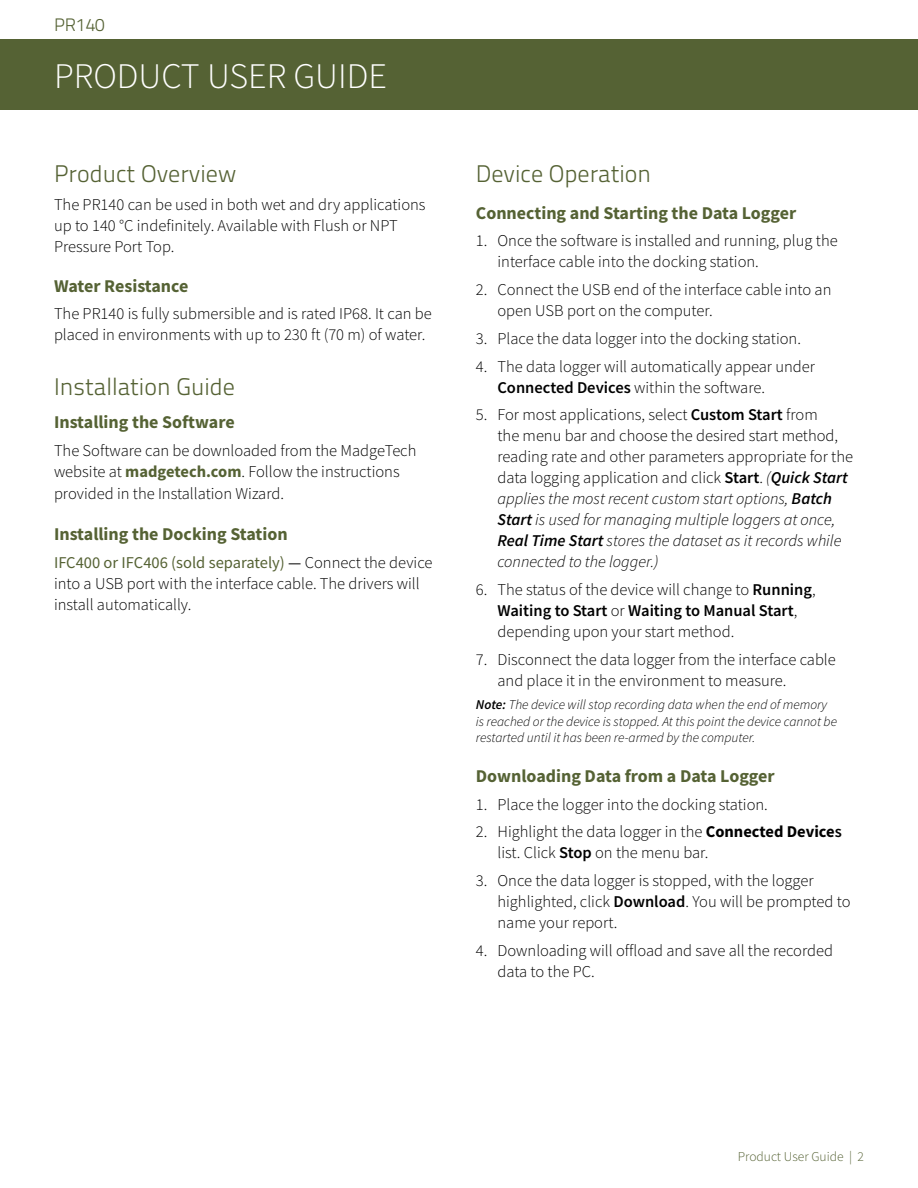
<style>
.page{position:relative;width:918px;height:1188px;background:#fff}
.page>*{position:absolute;margin:0;border:0;box-sizing:border-box;transform-origin:0 0}
.t1{font:300 36px "Source Sans Pro";color:#fff}
.t2{font:300 24px "Titillium Text 22 L";color:#556234}
.t3{font:700 18px "Source Sans Pro";color:#556234}
.t4{font:300 18px "Titillium Text 22 L";color:#556234}
.t5{font:300 16.5px/21px "Source Sans Pro";color:#000}
.t6{font:italic 300 13.5px/16.5px "Source Sans Pro";color:#000}
.t7{font:300 13.5px "Source Sans Pro";color:#556234}
.s1{font-weight:700;color:#556234}
.s2{font-weight:400;color:#556234}
.s3{font-weight:400}
.s4{font-weight:600}
.s5{font-style:italic}
.s6{font-weight:600;font-style:italic}
.s7{font-weight:700}
</style>
<div class="page">
<div style="left:0;top:39px;width:918px;height:71px;background:#556234"></div>
<p class="t4" style="left:54px;top:11px;width:52px">PR140</p>
<h1 class="t1" style="left:54px;top:54px;width:335px">PRODUCT USER GUIDE</h1>
<h2 class="t2" style="left:54px;top:156px;width:184px">Product Overview</h2>
<p class="t5" style="left:54px;top:194px;width:373px">The PR140 can be used in both wet and dry applications up to 140 °C indefinitely. Available with Flush or NPT<br>Pressure Port Top.</p>
<p class="t3" style="left:54px;top:273px;width:136px">Water Resistance</p>
<p class="t5" style="left:54px;top:303px;width:379px">The PR140 is fully submersible and is rated IP68. It can be placed in environments with up to 230 ft (70 m) of water.</p>
<h2 class="t2" style="left:54px;top:369px;width:183px">Installation Guide</h2>
<p class="t3" style="left:54px;top:410px;width:182px">Installing the Software</p>
<p class="t5" style="left:54px;top:440px;width:364px">The Software can be downloaded from the MadgeTech website at <span class="s1">madgetech.com</span>. Follow the instructions provided in the Installation Wizard.</p>
<p class="t3" style="left:54px;top:522px;width:235px">Installing the Docking Station</p>
<p class="t5" style="left:54px;top:552px;width:380px"><span class="s2">IFC400 or IFC406 (sold separately)</span> <span class="s3">—</span> Connect the device into a USB port with the interface cable. The drivers will install automatically.</p>
<h2 class="t2" style="left:476px;top:156px;width:177px">Device Operation</h2>
<p class="t3" style="left:476px;top:200px;width:322px">Connecting and Starting the Data Logger</p>
<p class="t5" style="left:497px;top:230px;width:342px;text-indent:-22px">1. Once the software is installed and running, plug the interface cable into the docking station.</p>
<p class="t5" style="left:497px;top:279px;width:336px;text-indent:-22px">2. Connect the USB end of the interface cable into an open USB port on the computer.</p>
<p class="t5" style="left:476px;top:328px;width:327px">3. Place the data logger into the docking station.</p>
<p class="t5" style="left:497px;top:356px;width:319px;text-indent:-22px">4. The data logger will automatically appear under<br><span class="s4">Connected Devices</span> within the software.</p>
<p class="t5" style="left:497px;top:404px;width:357px;text-indent:-22px">5. For most applications, select <span class="s4">Custom Start</span> from<br>the menu bar and choose the desired start method, reading rate and other parameters appropriate for the data logging application and click <span class="s4">Start</span>. <span class="s5">(</span><span class="s6">Quick Start </span><span class="s5">applies the most recent custom start options,</span> <span class="s6">Batch Start</span> <span class="s5">is used for managing multiple loggers at once, </span><span class="s6">Real Time Start</span> <span class="s5">stores the dataset as it records while connected to the logger.)</span></p>
<p class="t5" style="left:497px;top:579px;width:320px;text-indent:-22px">6. The status of the device will change to <span class="s4">Running</span>,<br><span class="s4">Waiting to Start</span> or <span class="s4">Waiting to Manual Start</span>, depending upon your start method.</p>
<p class="t5" style="left:497px;top:649px;width:340px;text-indent:-22px">7. Disconnect the data logger from the interface cable and place it in the environment to measure.</p>
<p class="t6" style="left:476px;top:696px;width:363px"><span class="s4">Note:</span> The device will stop recording data when the end of memory is reached or the device is stopped. At this point the device cannot be restarted until it has been re-armed by the computer.</p>
<p class="t3" style="left:476px;top:764px;width:300px">Downloading Data from a Data Logger</p>
<p class="t5" style="left:476px;top:794px;width:294px">1. Place the logger into the docking station.</p>
<p class="t5" style="left:497px;top:821px;width:346px;text-indent:-22px">2. Highlight the data logger in the <span class="s7">Connected Device</span><span class="s4">s </span>list. Click <span class="s4">Stop</span> on the menu bar.</p>
<p class="t5" style="left:497px;top:870px;width:355px;text-indent:-22px">3. Once the data logger is stopped, with the logger highlighted, click <span class="s4">Download</span>. You will be prompted to name your report.</p>
<p class="t5" style="left:497px;top:940px;width:337px;text-indent:-22px">4. Downloading will offload and save all the recorded data to the PC.</p>
<p class="t7" style="left:738px;top:1148px;width:128px">Product User Guide | 2</p>
</div>
